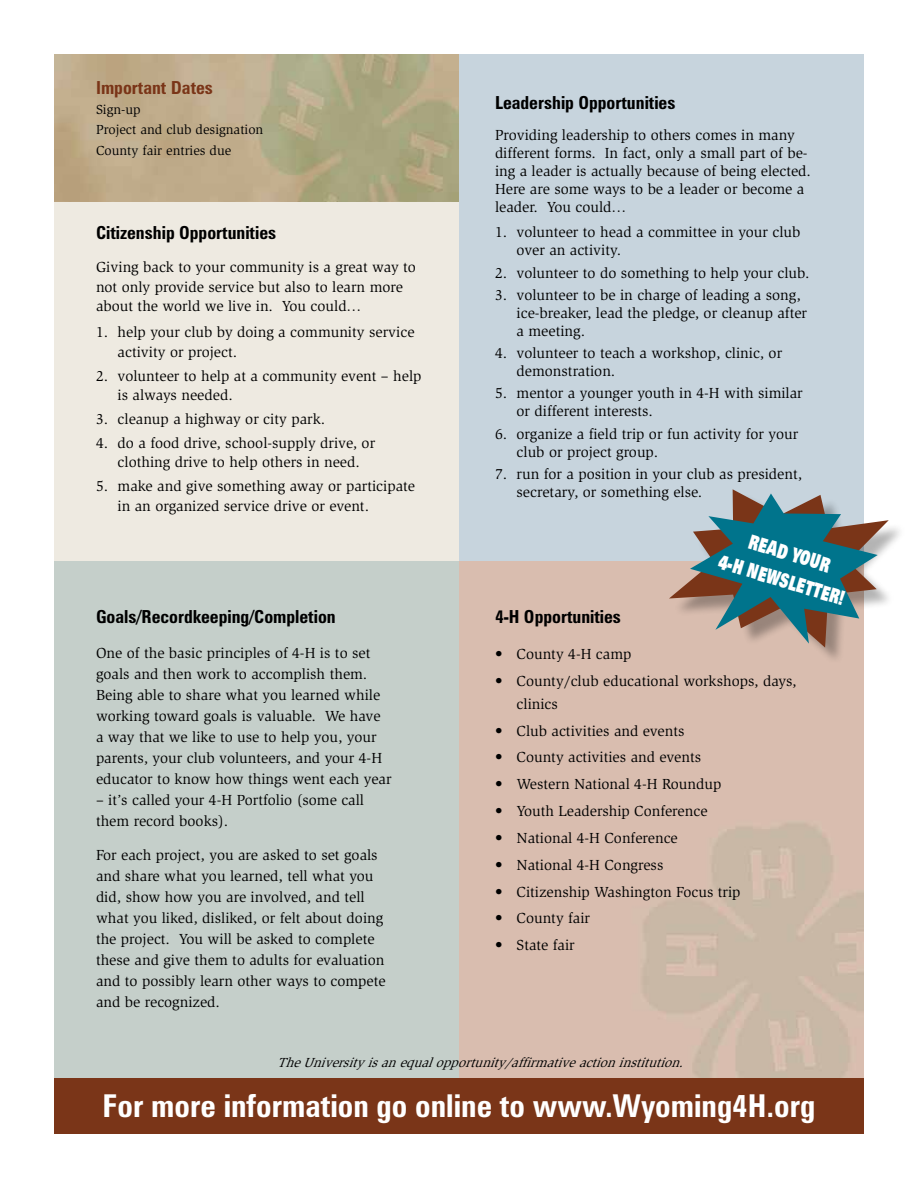
<style>
.page{position:relative;width:918px;height:1188px;background:#fff}
.page>*{position:absolute;margin:0;border:0;box-sizing:border-box;transform-origin:0 0}
.t1{font:700 condensed 31.5px "Zurich BT";color:#fff}
.t2{font:900 20.1px/27.6px "Zurich BT";color:#fff;text-align:center;scale:.65 1}
.t3{font:700 condensed 18px "Zurich BT";color:#000}
.t4{font:700 condensed 18px "Zurich BT";color:#7a3518}
.t5{font:15px/21px "Slimbach";color:#000}
.t6{font:italic 13.5px "Slimbach";color:#000}
.t7{font:13.5px/20.5px "Slimbach";color:#000}
</style>
<div class="page">
<svg style="left:55px;top:55px;width:404px;height:506px;fill:#eeeae1"></svg>
<div style="left:54px;top:562px;width:406px;height:572px;background:#c5cfca"></div>
<img style="left:459px;top:561px;width:404px;height:517px">
<div style="left:459px;top:55px;width:404px;height:506px;background:#c7d4dd"></div>
<div style="left:54px;top:1078px;width:810px;height:56px;background:#7a3518"></div>
<svg style="left:669px;top:479px;width:222px;height:188px"></svg>
<p class="t4" style="left:96px;top:77px;width:118px">Important Dates</p>
<p class="t7" style="left:96px;top:99px;width:169px">Sign-up<br>Project and club designation<br>County fair entries due</p>
<p class="t3" style="left:96px;top:222px;width:182px">Citizenship Opportunities</p>
<p class="t5" style="left:96px;top:257px;width:322px;line-height:19.5px">Giving back to your community is a great way to not only provide service but also to learn more about the world we live in. You could…</p>
<p class="t5" style="left:118px;top:323px;width:298px;line-height:19.5px;text-indent:-22px">1. help your club by doing a community service activity or project.</p>
<p class="t5" style="left:118px;top:366px;width:305px;line-height:19.5px;text-indent:-22px">2. volunteer to help at a community event – help is always needed.</p>
<p class="t5" style="left:96px;top:409px;width:231px">3. cleanup a highway or city park.</p>
<p class="t5" style="left:96px;top:433px;width:281px;line-height:19.5px;text-align:center">4. do a food drive, school-supply drive, or clothing drive to help others in need.</p>
<p class="t5" style="left:118px;top:476px;width:299px;line-height:19.5px;text-indent:-22px">5. make and give something away or participate in an organized service drive or event.</p>
<p class="t3" style="left:96px;top:606px;width:241px">Goals/Recordkeeping/Completion</p>
<p class="t5" style="left:96px;top:643px;width:297px">One of the basic principles of 4-H is to set goals and then work to accomplish them.<br>Being able to share what you learned while working toward goals is valuable. We have a way that we like to use to help you, your parents, your club volunteers, and your 4-H educator to know how things went each year</p>
<p class="t5" style="left:96px;top:790px;width:270px">– it’s called your 4-H Portfolio (some call them record books).</p>
<p class="t5" style="left:96px;top:845px;width:291px">For each project, you are asked to set goals and share what you learned, tell what you did, show how you are involved, and tell what you liked, disliked, or felt about doing the project. You will be asked to complete these and give them to adults for evaluation and to possibly learn other ways to compete and be recognized.</p>
<p class="t3" style="left:495px;top:92px;width:182px">Leadership Opportunities</p>
<p class="t5" style="left:495px;top:127px;width:318px;line-height:18px">Providing leadership to others comes in many different forms. In fact, only a small part of be&shy;ing a leader is actually because of being elected.<br>Here are some ways to be a leader or become a leader. You could…</p>
<p class="t5" style="left:517px;top:223px;width:285px;line-height:18px;text-indent:-22px">1. volunteer to head a committee in your club over an activity.</p>
<p class="t5" style="left:495px;top:262px;width:316px">2. volunteer to do something to help your club.</p>
<p class="t5" style="left:517px;top:286px;width:292px;line-height:18px;text-indent:-22px">3. volunteer to be in charge of leading a song, ice-breaker, lead the pledge, or cleanup after a meeting.</p>
<p class="t5" style="left:517px;top:344px;width:267px;line-height:18px;text-indent:-22px">4. volunteer to teach a workshop, clinic, or demonstration.</p>
<p class="t5" style="left:517px;top:385px;width:288px;line-height:18px;text-indent:-22px">5. mentor a younger youth in 4-H with similar or different interests.</p>
<p class="t5" style="left:517px;top:425px;width:283px;line-height:18px;text-indent:-22px">6. organize a field trip or fun activity for your club or project group.</p>
<p class="t5" style="left:517px;top:465px;width:287px;line-height:18px;text-indent:-22px">7. run for a position in your club as president, secretary, or something else.</p>
<h2 class="t2" style="left:731px;top:521px;width:202px;rotate:17deg">READ YOUR<br>4-H NEWSLETTER!</h2>
<p class="t3" style="left:495px;top:606px;width:128px">4-H Opportunities</p>
<p class="t5" style="left:495px;top:644px;width:138px">• County 4-H camp</p>
<p class="t5" style="left:517px;top:670px;width:282px;line-height:22.5px;text-indent:-22px">• County/club educational workshops, days, clinics</p>
<p class="t5" style="left:495px;top:720px;width:191px">• Club activities and events</p>
<p class="t5" style="left:495px;top:747px;width:208px">• County activities and events</p>
<p class="t5" style="left:495px;top:774px;width:228px">• Western National 4-H Roundup</p>
<p class="t5" style="left:495px;top:801px;width:214px">• Youth Leadership Conference</p>
<p class="t5" style="left:495px;top:827px;width:184px">• National 4-H Conference</p>
<p class="t5" style="left:495px;top:854px;width:170px">• National 4-H Congress</p>
<p class="t5" style="left:495px;top:881px;width:247px">• Citizenship Washington Focus trip</p>
<p class="t5" style="left:495px;top:908px;width:97px">• County fair</p>
<p class="t5" style="left:495px;top:935px;width:81px">• State fair</p>
<p class="t6" style="left:277px;top:1055px;width:413px">The University is an equal opportunity/affirmative action institution.</p>
<h1 class="t1" style="left:102px;top:1087px;width:715px">For more information go online to www.Wyoming4H.org</h1>
</div>
